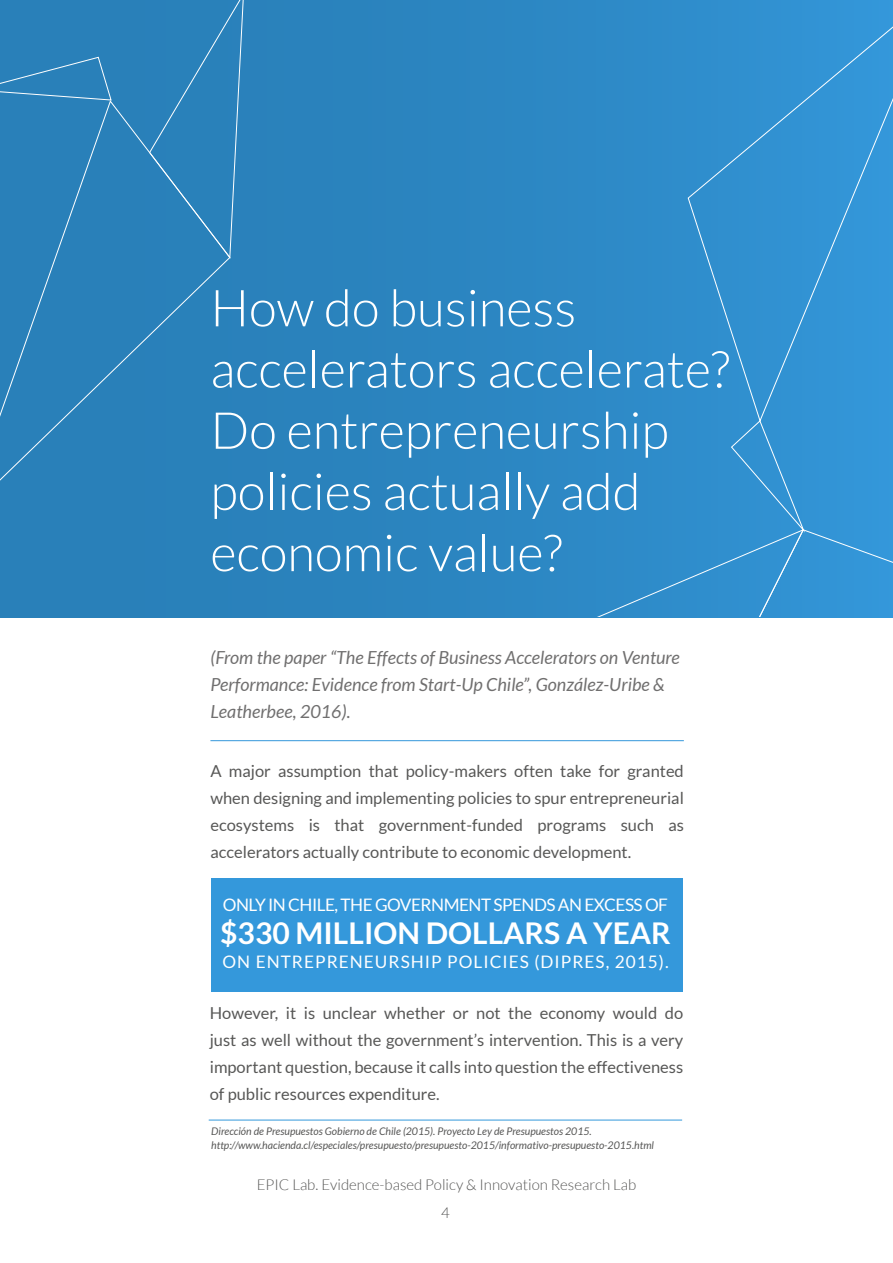
<style>
.page{position:relative;width:893px;height:1263px;background:#fff}
.page>*{position:absolute;margin:0;border:0;box-sizing:border-box;transform-origin:0 0}
.t1{font:300 51px/61.2px "Lato";color:#fff}
.t2{font:700 30px "Lato";color:#fff}
.t3{font:italic 18px/27px "Lato";color:#706f6f}
.t4{font:17.25px "Lato";letter-spacing:-.03em;color:#fff}
.t5{font:17.25px "Lato";letter-spacing:.06em;color:#fff}
.t6{font:16.5px/27px "Lato";color:#575756;text-align:justify}
.t7{font:300 15px/27.6px "Lato";color:#575756;text-align:center}
.t8{font:italic 10.5px/13.5px "Lato";color:#575756}
</style>
<div class="page">
<div style="left:1px;top:1px;width:891px;height:616px;background:#2b84bf"></div>
<svg style="left:597px;top:421px;width:296px;height:196px"></svg>
<hr style="left:210px;top:740px;width:474px;height:1px;background:#3498db">
<div style="left:211px;top:878px;width:472px;height:113px;background:#3498db"></div>
<hr style="left:209px;top:1120px;width:473px;height:1px;background:#3498db">
<svg style="left:0;top:101px;width:230px;height:412px"></svg>
<svg style="left:150px;top:0;width:93px;height:257px"></svg>
<svg style="left:0;top:57px;width:111px;height:43px"></svg>
<div style="left:688px;top:0;width:205px;height:421px;background:#3192d3"></div>
<h1 class="t1" style="left:210px;top:278px;width:521px">How do business accelerators accelerate?<br>Do entrepreneurship policies actually add economic value?</h1>
<p class="t3" style="left:210px;top:645px;width:471px">(From the paper “The Effects of Business Accelerators on Venture<br>Performance: Evidence from Start-Up Chile”, González-Uribe &amp;<br>Leatherbee, 2016).</p>
<p class="t6" style="left:210px;top:757px;width:475px">A major assumption that policy-makers often take for granted when designing and implementing policies to spur entrepreneurial ecosystems is that government-funded programs such as accelerators actually contribute to economic development.</p>
<p class="t4" style="left:223px;top:895px;width:447px">ONLY IN CHILE, THE GOVERNMENT SPENDS AN EXCESS OF</p>
<h2 class="t2" style="left:220px;top:916px;width:452px">$330 MILLION DOLLARS A YEAR</h2>
<p class="t5" style="left:222px;top:952px;width:448px">ON ENTREPRENEURSHIP POLICIES (DIPRES, 2015).</p>
<p class="t6" style="left:210px;top:999px;width:475px">However, it is unclear whether or not the economy would do just as well without the government’s intervention. This is a very important question, because it calls into question the effectiveness of public resources expenditure.</p>
<p class="t8" style="left:211px;top:1125px;width:444px">Dirección de Presupuestos Gobierno de Chile (2015). Proyecto Ley de Presupuestos 2015. http://www.hacienda.cl/especiales/presupuesto/presupuesto-2015/informativo-presupuesto-2015.html</p>
<p class="t7" style="left:257px;top:1171px;width:381px">EPIC Lab. Evidence-based Policy &amp; Innovation Research Lab<br>4</p>
</div>
